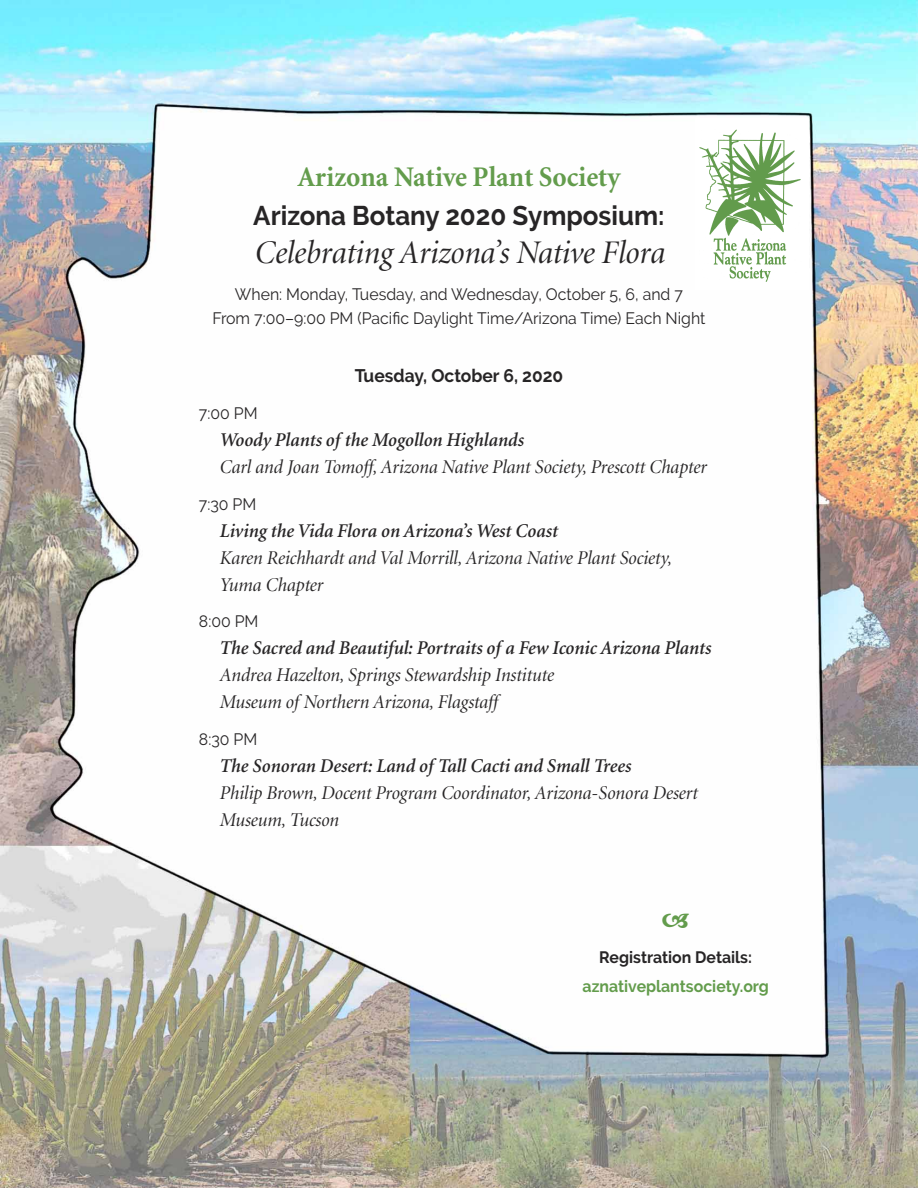
<style>
.page{position:relative;width:918px;height:1188px;background:#fff}
.page>*{position:absolute;margin:0;border:0;box-sizing:border-box;transform-origin:0 0}
.t1{font:italic 33px "Minion Display";color:#272526;scale:.96 1}
.t2{font:700 28.5px "Minion";color:#639c4c;scale:.96 1}
.t3{font:700 27px "Raleway";color:#272526;scale:.96 1}
.t4{font:italic 19.5px/27px "Minion Display";color:#272526;scale:.96 1}
.t5{font:italic 600 19.5px "Minion";color:#272526;scale:.96 1}
.t6{font:700 18.15px "Raleway";color:#272526;scale:.96 1}
.t7{font:16.5px/24px "Raleway";color:#272526;text-align:center;scale:.96 1}
.t8{font:700 16.5px "Raleway";color:#639c4c;scale:.96 1}
.t9{font:700 16.5px "Raleway";color:#272526;scale:.96 1}
</style>
<div class="page">
<img style="left:0;top:0;width:918px;height:1188px">
<div style="left:695px;top:119px;width:114px;height:171px;background:#fff"></div>
<img style="left:700px;top:130px;width:101px;height:152px">
<svg style="left:663px;top:914px;width:26px;height:14px"></svg>
<h2 class="t2" style="left:297px;top:166px;width:338px">Arizona Native Plant Society</h2>
<h3 class="t3" style="left:253px;top:200px;width:430px">Arizona Botany 2020 Symposium:</h3>
<h1 class="t1" style="left:254px;top:240px;width:429px">Celebrating Arizona’s Native Flora</h1>
<p class="t7" style="left:212px;top:283px;width:515px">When: Monday, Tuesday, and Wednesday, October 5, 6, and 7<br>From 7:00–9:00 PM (Pacific Daylight Time/Arizona Time) Each Night</p>
<p class="t6" style="left:355px;top:365px;width:219px">Tuesday, October 6, 2020</p>
<p class="t7" style="left:199px;top:401px;width:63px">7:00 PM</p>
<p class="t5" style="left:219px;top:432px;width:318px">Woody Plants of the Mogollon Highlands</p>
<p class="t4" style="left:219px;top:455px;width:509px">Carl and Joan Tomoff, Arizona Native Plant Society, Prescott Chapter</p>
<p class="t7" style="left:199px;top:492px;width:61px">7:30 PM</p>
<p class="t5" style="left:219px;top:523px;width:354px">Living the Vida Flora on Arizona’s West Coast</p>
<p class="t4" style="left:219px;top:545px;width:473px">Karen Reichhardt and Val Morrill, Arizona Native Plant Society,<br>Yuma Chapter</p>
<p class="t7" style="left:199px;top:609px;width:64px">8:00 PM</p>
<p class="t5" style="left:219px;top:640px;width:514px">The Sacred and Beautiful: Portraits of a Few Iconic Arizona Plants</p>
<p class="t4" style="left:219px;top:663px;width:350px">Andrea Hazelton, Springs Stewardship Institute<br>Museum of Northern Arizona, Flagstaff</p>
<p class="t7" style="left:199px;top:727px;width:62px">8:30 PM</p>
<p class="t5" style="left:219px;top:758px;width:430px">The Sonoran Desert: Land of Tall Cacti and Small Trees</p>
<p class="t4" style="left:219px;top:780px;width:500px">Philip Brown, Docent Program Coordinator, Arizona-Sonora Desert<br>Museum, Tucson</p>
<p class="t9" style="left:599px;top:948px;width:161px">Registration Details:</p>
<p class="t8" style="left:583px;top:976px;width:195px">aznativeplantsociety.org</p>
</div>
